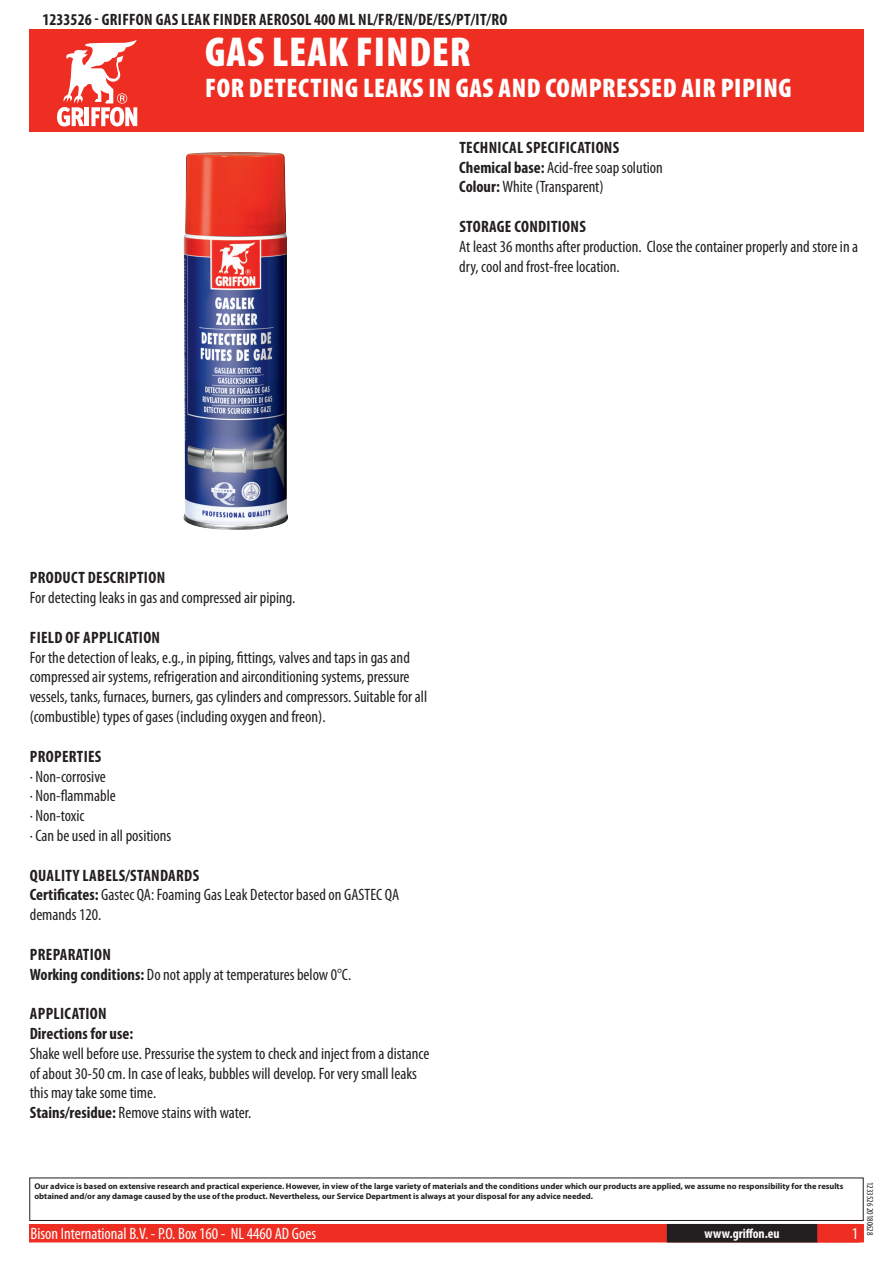
<style>
.page{position:relative;width:893px;height:1263px;background:#fff}
.page>*{position:absolute;margin:0;border:0;box-sizing:border-box;transform-origin:0 0}
.t1{font:900 condensed 42px "Myriad Pro";letter-spacing:.02em;color:#fff}
.t2{font:900 condensed 27px "Myriad Pro";letter-spacing:.02em;color:#fff}
.t3{font:condensed 16.5px/19.8px "Myriad Pro";color:#231f20}
.t4{font:700 condensed 16.5px/19.8px "Myriad Pro";letter-spacing:.02em;color:#231f20}
.t5{font:condensed 16.5px "Myriad Pro";color:#fff}
.t6{font:700 condensed 13.5px "Myriad Pro";color:#fff}
.t7{font:condensed 9px "Myriad Pro";color:#231f20}
.t8{font:700 8.4px/10.1px "Myriad Pro";color:#231f20}
.s1{font-weight:400}
.s2{font-weight:700}
</style>
<div class="page">
<div style="left:30px;top:1225px;width:833px;height:17px;background:#ee2e22"></div>
<div style="left:29px;top:1224px;width:835px;height:18px;border:2px solid #ee2e22"></div>
<div style="left:816px;top:1224px;width:44px;height:18px;border:2px solid #ee2e22"></div>
<div style="left:668px;top:1225px;width:148px;height:17px;background:#231f20"></div>
<div style="left:667px;top:1224px;width:150px;height:18px;border:2px solid #231f20"></div>
<div style="left:29px;top:1177px;width:835px;height:44px;border:1px solid #231f20"></div>
<div style="left:30px;top:30px;width:834px;height:102px;background:#ee2e22"></div>
<svg style="left:57px;top:39px;width:80px;height:87px"></svg>
<img style="left:183px;top:152px;width:105px;height:378px">
<p class="t4" style="left:43px;top:9px;width:458px">1233526 - GRIFFON GAS LEAK FINDER AEROSOL 400 ML NL/FR/EN/DE/ES/PT/IT/RO</p>
<h1 class="t1" style="left:205px;top:25px;width:267px">GAS LEAK FINDER</h1>
<h2 class="t2" style="left:205px;top:70px;width:588px">FOR DETECTING LEAKS IN GAS AND COMPRESSED AIR PIPING</h2>
<p class="t4" style="left:459px;top:137px;width:205px">TECHNICAL SPECIFICATIONS<br>CHEMICAL BASE: <span class="s1">Acid-free soap solution<br></span>COLOUR: <span class="s1">White (Transparent)</span></p>
<p class="t4" style="left:459px;top:216px;width:128px">STORAGE CONDITIONS</p>
<p class="t3" style="left:459px;top:236px;width:400px">At least 36 months after production. Close the container properly and store in a dry, cool and frost-free location.</p>
<p class="t4" style="left:30px;top:568px;width:137px">PRODUCT DESCRIPTION</p>
<p class="t3" style="left:30px;top:588px;width:267px">For detecting leaks in gas and compressed air piping.</p>
<p class="t4" style="left:30px;top:627px;width:132px">FIELD OF APPLICATION</p>
<p class="t3" style="left:30px;top:647px;width:399px">For the detection of leaks, e.g., in piping, fittings, valves and taps in gas and compressed air systems, refrigeration and airconditioning systems, pressure vessels, tanks, furnaces, burners, gas cylinders and compressors. Suitable for all (combustible) types of gases (including oxygen and freon).</p>
<p class="t4" style="left:30px;top:746px;width:73px">PROPERTIES</p>
<p class="t3" style="left:30px;top:766px;width:143px">· Non-corrosive<br>· Non-flammable<br>· Non-toxic<br>· Can be used in all positions</p>
<p class="t3" style="left:30px;top:865px;width:371px"><span class="s2">QUALITY LABELS/STANDARDS<br>CERTIFICATES:</span> Gastec QA: Foaming Gas Leak Detector based on GASTEC QA demands 120.</p>
<p class="t3" style="left:30px;top:944px;width:323px"><span class="s2">PREPARATION<br>WORKING CONDITIONS:</span> Do not apply at temperatures below 0°C.</p>
<p class="t4" style="left:30px;top:1003px;width:9px">APPL</p>
<p class="t4" style="left:30px;top:1003px;width:105px;text-align:center">ICATION<br>DIRECTIONS FOR USE:</p>
<p class="t3" style="left:30px;top:1043px;width:401px">Shake well before use. Pressurise the system to check and inject from a distance of about 30-50 cm. In case of leaks, bubbles will develop. For very small leaks this may take some time.<br><span class="s2">STAINS/RESIDUE:</span> Remove stains with water.</p>
<p class="t8" style="left:34px;top:1181px;width:810px">Our advice is based on extensive research and practical experience. However, in view of the large variety of materials and the conditions under which our products are applied, we assume no responsibility for the results obtained and/or any damage caused by the use of the product. Nevertheless, our Service Department is always at your disposal for any advice needed.</p>
<p class="t5" style="left:31px;top:1224px;width:287px">Bison International B.V. - P.O. Box 160 - NL 4460 AD Goes</p>
<p class="t6" style="left:704px;top:1225px;width:77px">WWW.GRIFFON.EU</p>
<p class="t5" style="left:852px;top:1224px;width:8px">1</p>
<p class="t7" style="left:875px;top:1182px;width:55px;rotate:90deg">1233526 20180628</p>
</div>
